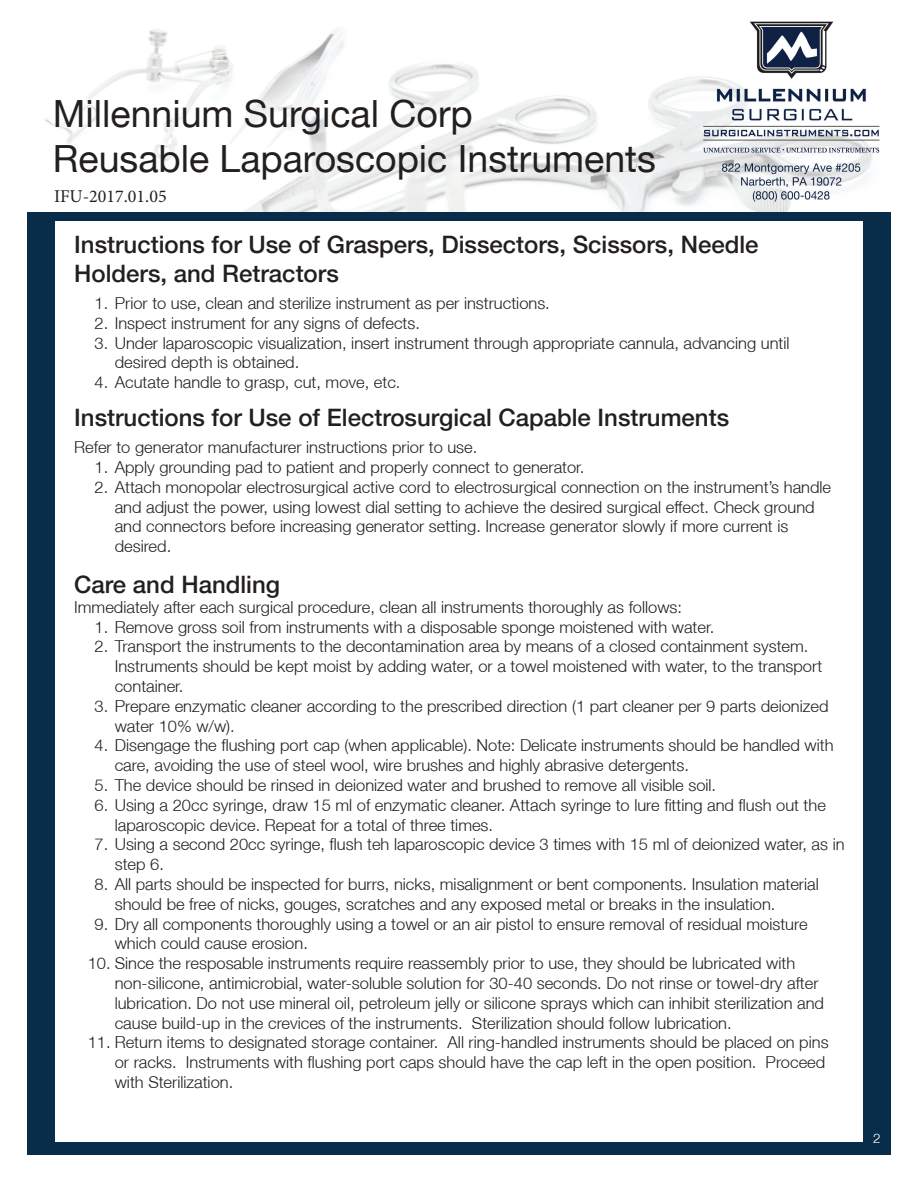
<style>
.page{position:relative;width:918px;height:1188px;background:#fff}
.page>*{position:absolute;margin:0;border:0;box-sizing:border-box;transform-origin:0 0}
.t1{font:37.5px/45px "Helvetica Neue LT";color:#231f20}
.t2{font:500 24px/28.8px "Helvetica Neue LT";color:#231f20}
.t3{font:18px "Minion Pro";color:#231f20}
.t4{font:300 16.5px/19.8px "Helvetica Neue LT";color:#231f20}
.t5{font:300 13.5px "Helvetica Neue LT";color:#fff}
</style>
<div class="page">
<div style="left:27px;top:213px;width:864px;height:942px;background:#072d4b"></div>
<div style="left:55px;top:221px;width:808px;height:921px;background:#fff"></div>
<img style="left:45px;top:22px;width:835px;height:190px">
<h1 class="t1" style="left:53px;top:91px;width:604px">Millennium Surgical Corp<br>Reusable Laparoscopic Instruments</h1>
<p class="t3" style="left:54px;top:184px;width:114px">IFU-2017.01.05</p>
<h2 class="t2" style="left:74px;top:230px;width:686px">Instructions for Use of Graspers, Dissectors, Scissors, Needle<br>Holders, and Retractors</h2>
<p class="t4" style="left:94px;top:293px;width:457px">1. Prior to use, clean and sterilize instrument as per instructions.</p>
<p class="t4" style="left:94px;top:313px;width:327px">2. Inspect instrument for any signs of defects.</p>
<p class="t4" style="left:115px;top:332px;width:676px;text-indent:-20px">3. Under laparoscopic visualization, insert instrument through appropriate cannula, advancing until desired depth is obtained.</p>
<p class="t4" style="left:94px;top:372px;width:308px">4. Acutate handle to grasp, cut, move, etc.</p>
<h2 class="t2" style="left:74px;top:403px;width:656px">Instructions for Use of Electrosurgical Capable Instruments</h2>
<p class="t4" style="left:74px;top:437px;width:405px">Refer to generator manufacturer instructions prior to use.</p>
<p class="t4" style="left:94px;top:457px;width:492px">1. Apply grounding pad to patient and properly connect to generator.</p>
<p class="t4" style="left:115px;top:477px;width:718px;text-indent:-20px">2. Attach monopolar electrosurgical active cord to electrosurgical connection on the instrument’s handle and adjust the power, using lowest dial setting to achieve the desired surgical effect. Check ground and connectors before increasing generator setting. Increase generator slowly if more current is desired.</p>
<h2 class="t2" style="left:74px;top:570px;width:207px">Care and Handling</h2>
<p class="t4" style="left:74px;top:597px;width:609px">Immediately after each surgical procedure, clean all instruments thoroughly as follows:</p>
<p class="t4" style="left:94px;top:617px;width:621px">1. Remove gross soil from instruments with a disposable sponge moistened with water.</p>
<p class="t4" style="left:115px;top:636px;width:709px;text-indent:-20px">2. Transport the instruments to the decontamination area by means of a closed containment system.<br>Instruments should be kept moist by adding water, or a towel moistened with water, to the transport container.</p>
<p class="t4" style="left:115px;top:696px;width:715px;text-indent:-20px">3. Prepare enzymatic cleaner according to the prescribed direction (1 part cleaner per 9 parts deionized water 10% w/w).</p>
<p class="t4" style="left:115px;top:735px;width:720px;text-indent:-20px">4. Disengage the flushing port cap (when applicable). Note: Delicate instruments should be handled with care, avoiding the use of steel wool, wire brushes and highly abrasive detergents.</p>
<p class="t4" style="left:94px;top:775px;width:623px">5. The device should be rinsed in deionized water and brushed to remove all visible soil.</p>
<p class="t4" style="left:115px;top:795px;width:713px;text-indent:-20px">6. Using a 20cc syringe, draw 15 ml of enzymatic cleaner. Attach syringe to lure fitting and flush out the laparoscopic device. Repeat for a total of three times.</p>
<p class="t4" style="left:115px;top:834px;width:731px;text-indent:-20px">7. Using a second 20cc syringe, flush teh laparoscopic device 3 times with 15 ml of deionized water, as in step 6.</p>
<p class="t4" style="left:115px;top:874px;width:706px;text-indent:-20px">8. All parts should be inspected for burrs, nicks, misalignment or bent components. Insulation material should be free of nicks, gouges, scratches and any exposed metal or breaks in the insulation.</p>
<p class="t4" style="left:115px;top:914px;width:694px;text-indent:-20px">9. Dry all components thoroughly using a towel or an air pistol to ensure removal of residual moisture which could cause erosion.</p>
<p class="t4" style="left:115px;top:953px;width:711px;text-indent:-27px">10. Since the resposable instruments require reassembly prior to use, they should be lubricated with non-silicone, antimicrobial, water-soluble solution for 30-40 seconds. Do not rinse or towel-dry after lubrication. Do not use mineral oil, petroleum jelly or silicone sprays which can inhibit sterilization and cause build-up in the crevices of the instruments. Sterilization should follow lubrication.</p>
<p class="t4" style="left:115px;top:1032px;width:715px;text-indent:-27px">11. Return items to designated storage container. All ring-handled instruments should be placed on pins or racks. Instruments with flushing port caps should have the cap left in the open position. Proceed with Sterilization.</p>
<p class="t5" style="left:873px;top:1130px;width:9px">2</p>
</div>
